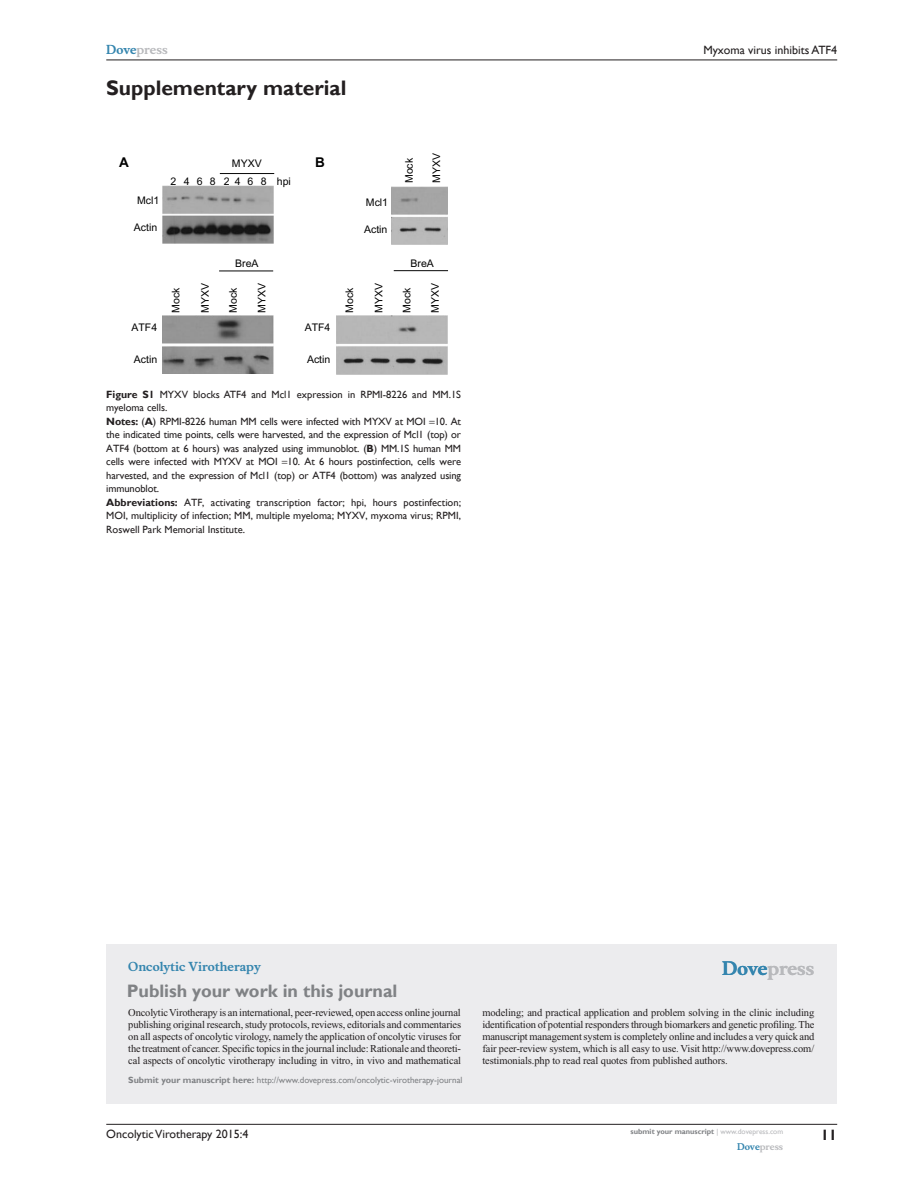
<style>
.page{position:relative;width:918px;height:1188px;background:#fff}
.page>*{position:absolute;margin:0;border:0;box-sizing:border-box;transform-origin:0 0}
.t1{font:700 21px "Gill Sans";color:#231f20}
.PromBx-H1{font:700 18px "Gill Sans";color:#808285}
.PromBx-Brand{font:700 18px "Musee";color:#b8b9bc}
.t2{font:700 15px "Gill Sans";color:#231f20}
.t3{font:700 13.5px "Arial";color:#000}
.t4{font:12px "Gill Sans";color:#231f20}
.PromBx-JrnlName{font:700 12px "Musee";color:#3485ae}
.t5{font:700 12px "Musee";color:#b8b9bc}
.PromBx-Tx{font:10.5px/12px "Times New Roman";letter-spacing:-.01em;color:#231f20;text-align:justify}
.FigSNRI{font:10.5px/13.5px "Gill Sans";letter-spacing:-.005em;color:#231f20;text-align:justify}
.t6{font:10.5px "Arial";color:#000}
.FC{font:10.5px/13.5px "Gill Sans";color:#231f20}
.PromBx-SubmitMssWebA{font:9px "Gill Sans";color:#808285}
.t7{font:700 9px "Musee";color:#b8b9bc}
.t8{font:700 7.5px "Gill Sans";color:#808285}
.s1{color:#3485ae}
.s2{font-weight:700}
.s3{font-weight:400;color:#b8b9bc}
</style>
<div class="page">
<div style="left:106px;top:944px;width:731px;height:159px;background:#ececee"></div>
<hr style="left:106px;top:1124px;width:731px;height:1px;background:#231f20">
<hr style="left:106px;top:60px;width:731px;height:1px;background:#231f20">
<img style="left:336px;top:316px;width:111px;height:58px">
<img style="left:163px;top:315px;width:111px;height:58px">
<img style="left:392px;top:186px;width:55px;height:58px">
<img style="left:162px;top:185px;width:112px;height:59px">
<hr style="left:219px;top:271px;width:54px;height:1px;background:#070707">
<hr style="left:394px;top:270px;width:54px;height:1px;background:#070707">
<hr style="left:220px;top:173px;width:54px;height:1px;background:#070707">
<p class="t5" style="left:106px;top:43px;width:63px"><span class="s1">Dove</span>press</p>
<h1 class="t1" style="left:106px;top:76px;width:242px">Supplementary material</h1>
<p class="t3" style="left:119px;top:155px;width:11px">A</p>
<p class="t3" style="left:315px;top:155px;width:11px">B</p>
<p class="t6" style="left:232px;top:158px;width:31px">MYXV</p>
<p class="t6" style="left:170px;top:175px;width:34px">246</p>
<p class="t6" style="left:224px;top:175px;width:7px">2</p>
<p class="t6" style="left:210px;top:175px;width:7px">8</p>
<p class="t6" style="left:235px;top:175px;width:58px">468 hpi</p>
<p class="t6" style="left:137px;top:194px;width:24px">Mcl1</p>
<p class="t6" style="left:366px;top:197px;width:24px">Mcl1</p>
<p class="t6" style="left:134px;top:221px;width:25px">Actin</p>
<p class="t6" style="left:235px;top:257px;width:25px">BreA</p>
<p class="t6" style="left:364px;top:224px;width:25px">Actin</p>
<p class="t6" style="left:403px;top:183px;width:27px;rotate:-90deg">Mock</p>
<p class="t6" style="left:430px;top:183px;width:31px;rotate:-90deg">MYXV</p>
<p class="t6" style="left:411px;top:257px;width:25px">BreA</p>
<p class="t6" style="left:132px;top:321px;width:27px">ATF4</p>
<p class="t6" style="left:134px;top:353px;width:25px">Actin</p>
<p class="t6" style="left:170px;top:313px;width:27px;rotate:-90deg">Mock</p>
<p class="t6" style="left:199px;top:313px;width:31px;rotate:-90deg">MYXV</p>
<p class="t6" style="left:227px;top:313px;width:27px;rotate:-90deg">Mock</p>
<p class="t6" style="left:256px;top:313px;width:31px;rotate:-90deg">MYXV</p>
<p class="t6" style="left:344px;top:313px;width:27px;rotate:-90deg">Mock</p>
<p class="t6" style="left:305px;top:321px;width:27px">ATF4</p>
<p class="t6" style="left:307px;top:353px;width:25px">Actin</p>
<p class="t6" style="left:373px;top:313px;width:31px;rotate:-90deg">MYXV</p>
<p class="t6" style="left:401px;top:313px;width:27px;rotate:-90deg">Mock</p>
<p class="t6" style="left:429px;top:313px;width:31px;rotate:-90deg">MYXV</p>
<p class="FC" style="left:106px;top:388px;width:356px"><span class="s2">Figure S1</span> MYXV blocks ATF4 and Mcl1 expression in RPMI-8226 and MM.1S myeloma cells.</p>
<p class="FigSNRI" style="left:106px;top:415px;width:356px"><span class="s2">Notes:</span> (<span class="s2">A</span>) RPMI-8226 human MM cells were infected with MYXV at MOI 10. At the indicated time points, cells were harvested, and the expression of Mcl1 (top) or ATF4 (bottom at 6 hours) was analyzed using immunoblot. (<span class="s2">B</span>) MM.1S human MM cells were infected with MYXV at MOI 10. At 6 hours postinfection, cells were harvested, and the expression of Mcl1 (top) or ATF4 (bottom) was analyzed using immunoblot.</p>
<p class="FigSNRI" style="left:106px;top:496px;width:356px"><span class="s2">Abbreviations:</span> ATF, activating transcription factor; hpi, hours postinfection; MOI, multiplicity of infection; MM, multiple myeloma; MYXV, myxoma virus; RPMI, Roswell Park Memorial Institute.</p>
<p class="PromBx-JrnlName" style="left:128px;top:959px;width:134px">Oncolytic Virotherapy</p>
<p class="PromBx-H1" style="left:127px;top:980px;width:272px">Publish your work in this journal</p>
<p class="t4" style="left:703px;top:43px;width:135px">Myxoma virus inhibits ATF4</p>
<p class="PromBx-Brand" style="left:722px;top:958px;width:94px"><span class="s1">Dove</span>press</p>
<p class="PromBx-Tx" style="left:128px;top:1007px;width:334px">Oncolytic Virotherapy is an international, peer-reviewed, open access online journal publishing original research, study protocols, reviews, editorials and commentaries on all aspects of oncolytic virology, namely the application of oncolytic viruses for the treatment of cancer. Specific topics in the journal include: Rationale and theoreti&shy;cal aspects of oncolytic virotherapy including in vitro, in vivo and mathematical</p>
<p class="PromBx-Tx" style="left:482px;top:1007px;width:334px">modeling; and practical application and problem solving in the clinic including identification of potential responders through biomarkers and genetic profiling. The manuscript management system is completely online and includes a very quick and fair peer-review system, which is all easy to use. Visit http://www.dovepress.com/ testimonials.php to read real quotes from published authors.</p>
<p class="PromBx-SubmitMssWebA" style="left:128px;top:1075px;width:336px"><span class="s2">Submit your manuscript here:</span> http://www.dovepress.com/oncolytic-virotherapy-journal</p>
<p class="t4" style="left:106px;top:1127px;width:144px">Oncolytic Virotherapy 2015:4</p>
<p class="t8" style="left:631px;top:1127px;width:154px">submit your manuscript <span class="s3">| www.dovepress.com</span></p>
<p class="t7" style="left:737px;top:1141px;width:48px"><span class="s1">Dove</span>press</p>
<h3 class="t2" style="left:821px;top:1126px;width:18px">11</h3>
</div>
